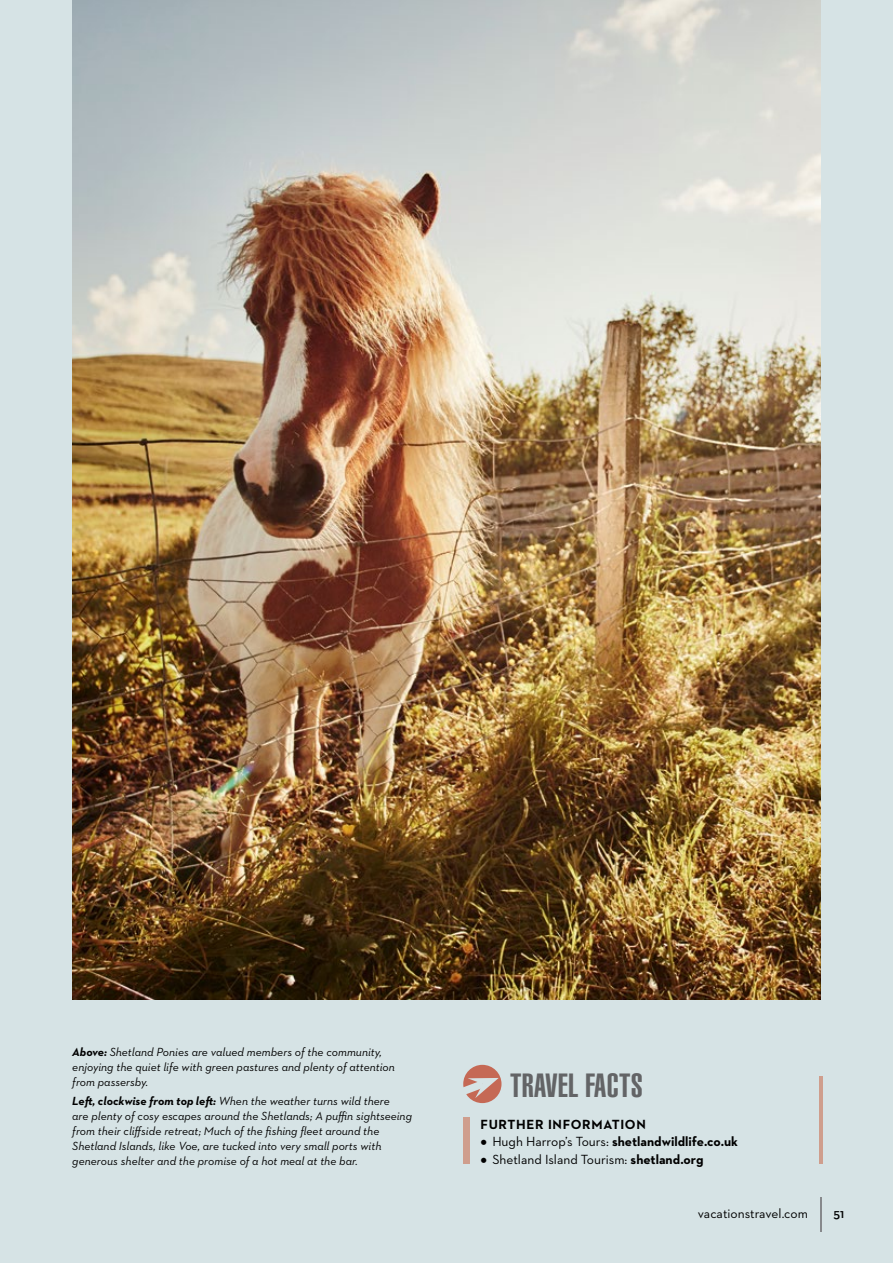
<style>
.page{position:relative;width:893px;height:1263px;background:#d6e3e5}
.page>*{position:absolute;margin:0;border:0;box-sizing:border-box;transform-origin:0 0}
.t1{font:900 extra-condensed 33px "Helvetica";letter-spacing:.01em;color:#636466;scale:1.1 1}
.t2{font:13.5px "Neutraface 2 Text";color:#000}
.t3{font:700 13.5px "Neutraface 2 Text";color:#000}
.t4{font:700 13.5px "Neutraface 2 Text";letter-spacing:.05em;color:#000}
.t5{font:600 13.5px "Neutraface 2 Text";color:#000}
.t6{font:italic 12px/15px "Neutraface 2 Text";color:#000}
.s1{font-weight:700}
.s2{font-size:24px}
.s3{font-weight:400}
.s4{font-weight:700;font-size:24px}
</style>
<div class="page">
<img style="left:72px;top:0;width:749px;height:999px">
<div style="left:464px;top:1117px;width:6px;height:47px;background:#cf9e8d"></div>
<hr style="left:819px;top:1077px;width:3px;height:87px;background:#cf9e8d">
<div style="left:463px;top:1065px;width:38px;height:38px;background:#c56955;border-radius:50%"></div>
<svg style="left:463px;top:1078px;width:36px;height:20px"></svg>
<hr style="left:820px;top:1197px;width:2px;height:34px;background:#87898c">
<p class="t6" style="left:72px;top:1044px;width:324px"><span class="s1">Above:</span> Shetland Ponies are valued members of the community, enjoying the quiet life with green pastures and plenty of attention from passersby.</p>
<p class="t6" style="left:72px;top:1093px;width:341px"><span class="s1">Left, clockwise from top left:</span> When the weather turns wild there<br>are plenty of cosy escapes around the Shetlands; A puffin sightseeing from their cliffside retreat; Much of the fishing fleet around the Shetland Islands, like Voe, are tucked into very small ports with generous shelter and the promise of a hot meal at the bar.</p>
<h1 class="t1" style="left:510px;top:1067px;width:122px">TRAVEL FACTS</h1>
<p class="t4" style="left:480px;top:1115px;width:167px">FURTHER INFORMATION</p>
<p class="t3" style="left:480px;top:1132px;width:259px"><span class="s2">•</span> <span class="s3">Hugh Harrop’s Tours:</span> shetlandwildlife.co.uk</p>
<p class="t2" style="left:480px;top:1151px;width:224px"><span class="s4">•</span> Shetland Island Tourism: <span class="s1">shetland.org</span></p>
<p class="t2" style="left:698px;top:1205px;width:112px">vacationstravel.com</p>
<p class="t5" style="left:833px;top:1205px;width:12px">51</p>
</div>
